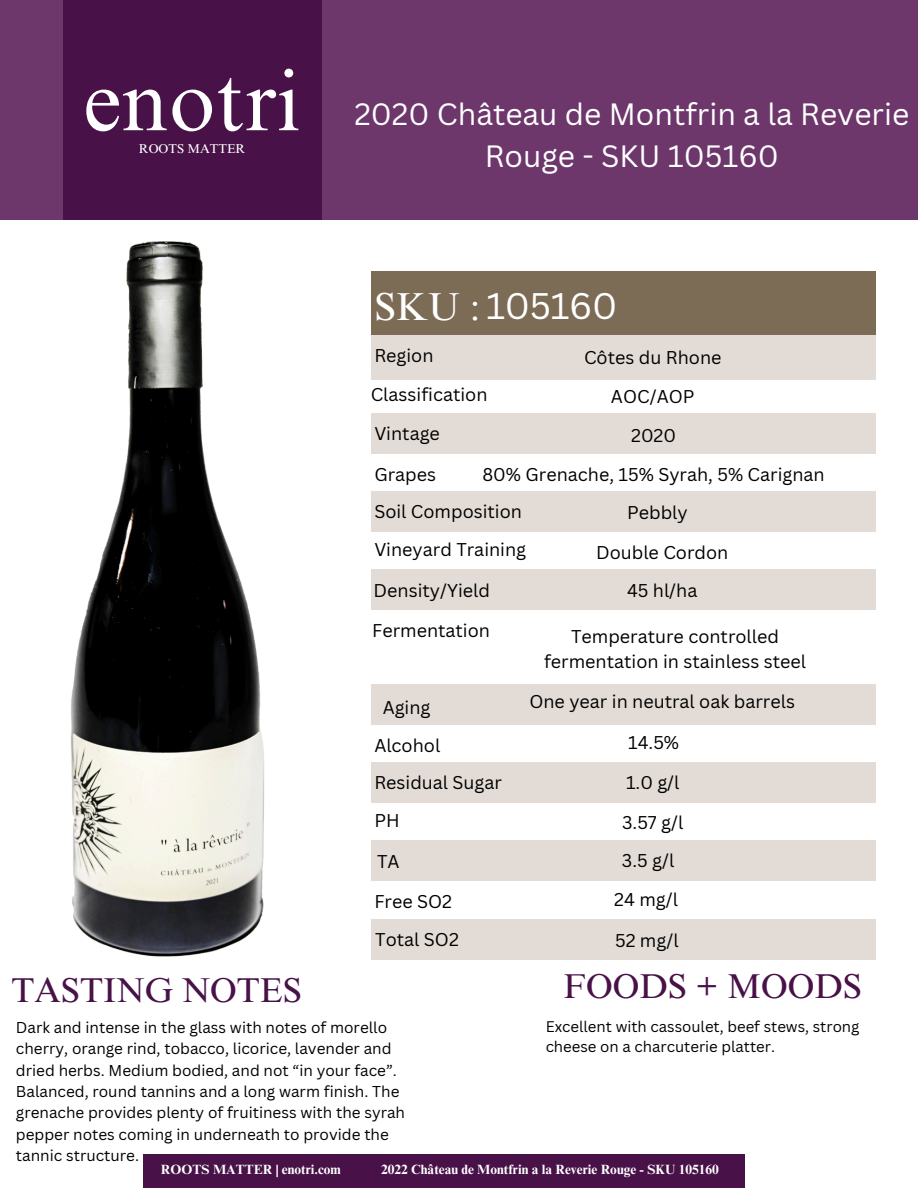
<style>
.page{position:relative;width:918px;height:1188px;background:#fff}
.page>*{position:absolute;margin:0;border:0;box-sizing:border-box;transform-origin:0 0}
.t1{font:85.5px "Times NRMT Pro";color:#fff}
.t2{font:36px "Canva Sans";letter-spacing:-.015em;color:#fff}
.t3{font:34.5px "Times NRMT Pro";color:#481148}
.t4{font:30px/41.7px "Canva Sans";color:#fff;text-align:center}
.t5{font:18px/24.8px "Canva Sans";color:#000;text-align:center}
.t6{font:15.3px/21.3px "Canva Sans";color:#000}
.t7{font:15px/20.2px "Canva Sans";color:#000}
.t8{font:700 13.35px "Times NRMT Pro";color:#fff}
.t9{font:12.9px "Times NRMT Pro";color:#fff}
.s1{font-family:"Times NRMT Pro";font-size:39px}
</style>
<div class="page">
<div style="left:0;top:0;width:918px;height:220px;background:#6d376c"></div>
<div style="left:63px;top:0;width:258px;height:220px;background:#481148"></div>
<div style="left:144px;top:1155px;width:601px;height:33px;background:#481148"></div>
<div style="left:371px;top:272px;width:505px;height:63px;background:#7c6b55"></div>
<div style="left:371px;top:335px;width:505px;height:44px;background:#e2dbd6"></div>
<div style="left:371px;top:413px;width:505px;height:40px;background:#e2dbd6"></div>
<div style="left:371px;top:491px;width:505px;height:40px;background:#e2dbd6"></div>
<div style="left:371px;top:569px;width:505px;height:40px;background:#e2dbd6"></div>
<div style="left:371px;top:763px;width:505px;height:40px;background:#e2dbd6"></div>
<div style="left:371px;top:841px;width:505px;height:40px;background:#e2dbd6"></div>
<div style="left:371px;top:919px;width:505px;height:40px;background:#e2dbd6"></div>
<div style="left:371px;top:684px;width:505px;height:40px;background:#e2dbd6"></div>
<img style="left:71px;top:241px;width:351px;height:719px">
<h6 class="t1" style="left:84px;top:69px;width:218px">enotri</h6>
<h6 class="t9" style="left:139px;top:143px;width:108px">ROOTS MATTER</h6>
<h5 class="t4" style="left:354px;top:93px;width:556px">2020 Château de Montfrin a la Reverie<br>Rouge - SKU 105160</h5>
<h6 class="t2" style="left:374px;top:281px;width:245px"><span class="s1">SKU :</span> 105160</h6>
<h6 class="t5" style="left:374px;top:343px;width:61px">Region</h6>
<h6 class="t5" style="left:371px;top:381px;width:118px">Classification</h6>
<h6 class="t5" style="left:374px;top:421px;width:67px">Vintage</h6>
<h6 class="t5" style="left:374px;top:461px;width:63px">Grapes</h6>
<h6 class="t5" style="left:374px;top:499px;width:149px">Soil Composition</h6>
<h6 class="t5" style="left:374px;top:537px;width:153px">Vineyard Training</h6>
<h6 class="t5" style="left:374px;top:577px;width:118px">Density/Yield</h6>
<h6 class="t5" style="left:372px;top:617px;width:119px">Fermentation</h6>
<h6 class="t5" style="left:584px;top:344px;width:139px">Côtes du Rhone</h6>
<h6 class="t5" style="left:611px;top:384px;width:85px">AOC/AOP</h6>
<h5 class="t5" style="left:631px;top:423px;width:46px">2020</h5>
<h5 class="t5" style="left:482px;top:461px;width:344px">80% Grenache, 15% Syrah, 5% Carignan</h5>
<h6 class="t5" style="left:627px;top:499px;width:62px">Pebbly</h6>
<h6 class="t5" style="left:596px;top:539px;width:134px">Double Cordon</h6>
<h6 class="t5" style="left:627px;top:577px;width:72px">45 hl/ha</h6>
<h6 class="t5" style="left:544px;top:624px;width:263px">Temperature controlled fermentation in stainless steel</h6>
<h6 class="t5" style="left:529px;top:689px;width:267px">One year in neutral oak barrels</h6>
<h6 class="t5" style="left:628px;top:729px;width:52px">14.5%</h6>
<h6 class="t5" style="left:626px;top:770px;width:55px">1.0 g/l</h6>
<h6 class="t5" style="left:622px;top:810px;width:63px">3.57 g/l</h6>
<h6 class="t5" style="left:622px;top:848px;width:54px">3.5 g/l</h6>
<h3 class="t5" style="left:614px;top:887px;width:65px">24 mg/l</h3>
<h3 class="t5" style="left:615px;top:927px;width:65px">52 mg/l</h3>
<p class="t3" style="left:563px;top:974px;width:300px">FOODS + MOODS</p>
<p class="t7" style="left:546px;top:1016px;width:315px">Excellent with cassoulet, beef stews, strong cheese on a charcuterie platter.</p>
<h6 class="t5" style="left:383px;top:695px;width:49px">Aging</h6>
<p class="t5" style="left:374px;top:733px;width:67px">Alcohol</p>
<p class="t5" style="left:374px;top:770px;width:129px">Residual Sugar</p>
<h4 class="t5" style="left:374px;top:808px;width:27px">PH</h4>
<p class="t5" style="left:377px;top:848px;width:24px">TA</p>
<h2 class="t5" style="left:374px;top:889px;width:79px">Free SO2</h2>
<h1 class="t5" style="left:375px;top:926px;width:85px">Total SO2</h1>
<h6 class="t3" style="left:11px;top:977px;width:292px">TASTING NOTES</h6>
<h6 class="t6" style="left:16px;top:1016px;width:391px">Dark and intense in the glass with notes of morello cherry, orange rind, tobacco, licorice, lavender and dried herbs. Medium bodied, and not “in your face”.<br>Balanced, round tannins and a long warm finish. The grenache provides plenty of fruitiness with the syrah pepper notes coming in underneath to provide the tannic structure.</h6>
<h6 class="t8" style="left:161px;top:1164px;width:182px">ROOTS MATTER | enotri.com</h6>
<h6 class="t8" style="left:381px;top:1164px;width:339px">2022 Château de Montfrin a la Reverie Rouge - SKU 105160</h6>
</div>
